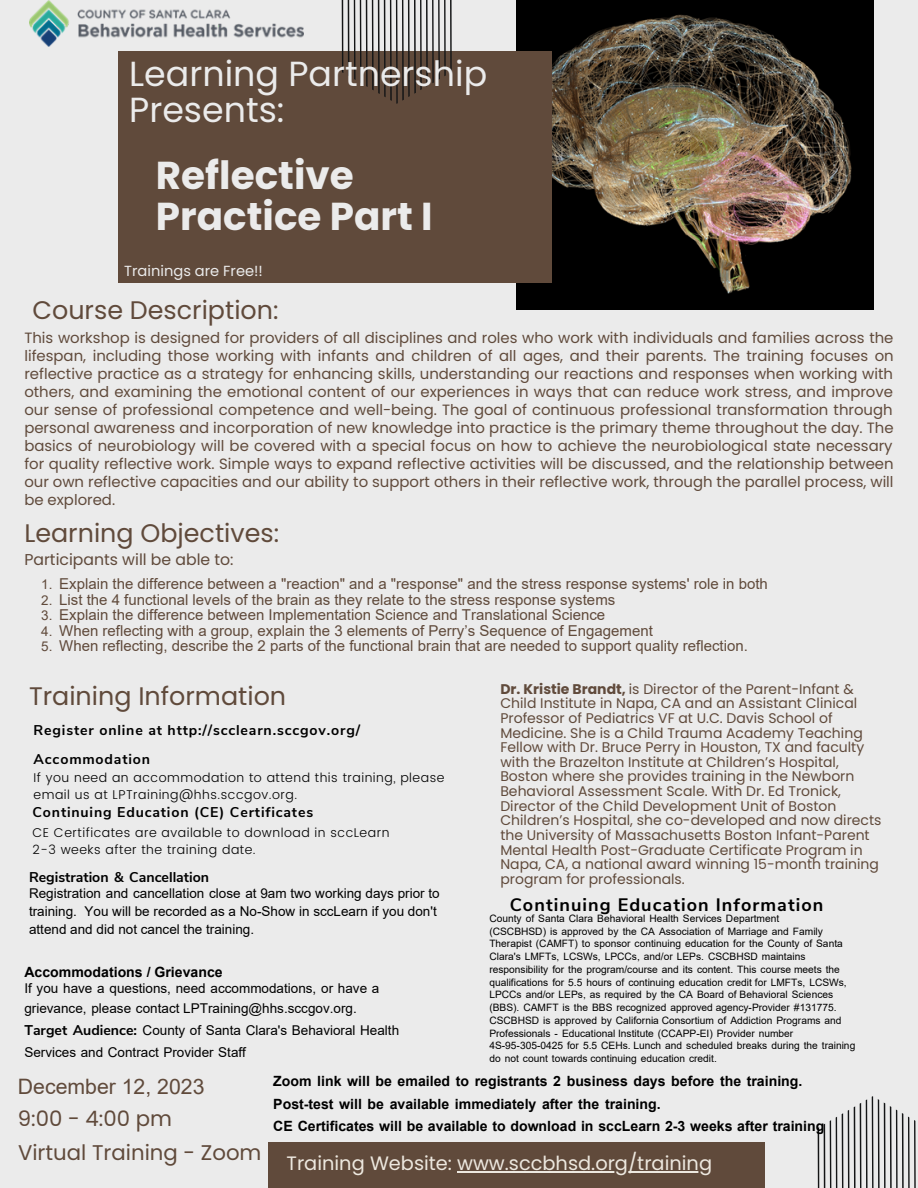
<style>
.page{position:relative;width:918px;height:1188px;background:#ebebeb}
.page>*{position:absolute;margin:0;border:0;box-sizing:border-box;transform-origin:0 0}
.t1{font:700 38.85px/40.5px "Poppins";color:#ebebeb}
.t2{font:34.8px/36px "Poppins";color:#ebebeb}
.t3{font:25.35px "Poppins";color:#604a3b}
.t4{font:21.3px/32.7px "Arial";color:#604a3b}
.t5{font:21.3px "Poppins";color:#604a3b}
.t6{font:19.35px "Poppins";color:#ede8df}
.t7{font:700 18px "Nunito Sans";letter-spacing:.06em;color:#000}
.t8{font:15.75px "Poppins";color:#604a3b}
.t9{font:15px "Arial";color:#604a3b}
.t10{font:14.85px/18px "Poppins";color:#604a3b;text-align:justify}
.t11{font:14.7px "Poppins";color:#ebebeb}
.t12{font:700 14.1px/22.2px "Arial";color:#000}
.t13{font:700 14.1px/29.1px "Nunito Sans";letter-spacing:.06em;color:#000}
.t14{font:700 14.1px "Nunito Sans";color:#000}
.t15{font:13.95px/14.5px "Poppins";color:#604a3b}
.t16{font:13.5px/18px "Arial";color:#000}
.t17{font:300 12.75px/17.5px "Poppins";letter-spacing:.04em;color:#000}
.t18{font:10.2px/12.8px "Arial";color:#000}
.s1{font-size:13.5px}
.s2{font-family:"Nunito Sans";font-weight:700;font-size:14.1px}
.s3{font-weight:700}
.s4{font-family:"Poppins"}
</style>
<div class="page">
<img style="left:516px;top:0;width:357px;height:309px">
<div style="left:118px;top:51px;width:433px;height:232px;background:#604a3b"></div>
<div style="left:268px;top:1142px;width:496px;height:46px;background:#604a3b"></div>
<svg style="left:342px;top:0;width:110px;height:104px"></svg>
<svg style="left:818px;top:1096px;width:98px;height:92px"></svg>
<hr style="left:457px;top:1171px;width:255px;height:1px;background:#ede8df">
<img style="left:29px;top:0;width:275px;height:46px">
<p class="t2" style="left:129px;top:56px;width:360px">Learning Partnership<br>Presents:</p>
<p class="t1" style="left:156px;top:155px;width:278px">Reflective<br>Practice Part I</p>
<p class="t11" style="left:124px;top:260px;width:140px">Trainings are Free!!</p>
<p class="t3" style="left:33px;top:292px;width:247px">Course Description:</p>
<p class="t10" style="left:24px;top:329px;width:871px">This workshop is designed for providers of all disciplines and roles who work with individuals and families across the lifespan, including those working with infants and children of all ages, and their parents. The training focuses on reflective practice as a strategy for enhancing skills, understanding our reactions and responses when working with others, and examining the emotional content of our experiences in ways that can reduce work stress, and improve our sense of professional competence and well-being. The goal of continuous professional transformation through personal awareness and incorporation of new knowledge into practice is the primary theme throughout the day. The basics of neurobiology will be covered with a special focus on how to achieve the neurobiological state necessary for quality reflective work. Simple ways to expand reflective activities will be discussed, and the relationship between our own reflective capacities and our ability to support others in their reflective work, through the parallel process, will be explored.</p>
<p class="t3" style="left:24px;top:515px;width:256px">Learning Objectives:</p>
<p class="t8" style="left:24px;top:548px;width:211px">Participants will be able to:</p>
<p class="t9" style="left:41px;top:573px;width:728px"><span class="s1">1.</span> Explain the difference between a "reaction" and a "response" and the stress response systems' role in both</p>
<p class="t9" style="left:41px;top:589px;width:576px"><span class="s1">2.</span> List the 4 functional levels of the brain as they relate to the stress response systems</p>
<p class="t9" style="left:41px;top:605px;width:566px"><span class="s1">3.</span> Explain the difference between Implementation Science and Translational Science</p>
<p class="t9" style="left:41px;top:620px;width:613px"><span class="s1">4.</span> When reflecting with a group, explain the 3 elements of Perry’s Sequence of Engagement</p>
<p class="t9" style="left:41px;top:636px;width:708px"><span class="s1">5.</span> When reflecting, describe the 2 parts of the functional brain that are needed to support quality reflection.</p>
<p class="t3" style="left:29px;top:678px;width:259px">Training Information</p>
<p class="t13" style="left:34px;top:716px;width:328px">Register online at http://scclearn.sccgov.org/<br>Accommodation</p>
<p class="t17" style="left:34px;top:768px;width:412px">If you need an accommodation to attend this training, please email us at LPTraining@hhs.sccgov.org.</p>
<p class="t13" style="left:33px;top:798px;width:282px">Continuing Education (CE) Certificates</p>
<p class="t17" style="left:33px;top:824px;width:358px;line-height:17px">CE Certificates are available to download in sccLearn<br>2-3 weeks after the training date.</p>
<p class="t14" style="left:29px;top:868px;width:182px">Registration &amp; Cancellation</p>
<p class="t16" style="left:29px;top:884px;width:412px">Registration and cancellation close at 9am two working days prior to training. You will be recorded as a No-Show in sccLearn if you don't attend and did not cancel the training.</p>
<p class="t12" style="left:24px;top:961px;width:200px">Accommodations / Grievance</p>
<p class="t16" style="left:24px;top:979px;width:357px;line-height:19.6px">If you have a questions, need accommodations, or have a grievance, please contact LPTraining@hhs.sccgov.org.</p>
<p class="t16" style="left:24px;top:1020px;width:376px;line-height:22px"><span class="s2">Target Audience:</span> County of Santa Clara's Behavioral Health<br>Services and Contract Provider Staff</p>
<p class="t15" style="left:500px;top:682px;width:383px"><span class="s3">Dr. Kristie Brandt,</span> is Director of the Parent-Infant &amp; Child Institute in Napa, CA and an Assistant Clinical Professor of Pediatrics VF at U.C. Davis School of Medicine. She is a Child Trauma Academy Teaching Fellow with Dr. Bruce Perry in Houston, TX and faculty with the Brazelton Institute at Children’s Hospital, Boston where she provides training in the Newborn Behavioral Assessment Scale. With Dr. Ed Tronick, Director of the Child Development Unit of Boston Children’s Hospital, she co-developed and now directs the University of Massachusetts Boston Infant-Parent Mental Health Post-Graduate Certificate Program in Napa, CA, a national award winning 15-month training program for professionals.</p>
<p class="t7" style="left:510px;top:893px;width:315px">Continuing Education Information</p>
<p class="t18" style="left:489px;top:912px;width:367px">County of Santa Clara Behavioral Health Services Department<br>(CSCBHSD) is approved by the CA Association of Marriage and Family Therapist (CAMFT) to sponsor continuing education for the County of Santa Clara's LMFTs, LCSWs, LPCCs, and/or LEPs. CSCBHSD maintains responsibility for the program/course and its content. This course meets the qualifications for 5.5 hours of continuing education credit for LMFTs, LCSWs, LPCCs and/or LEPs, as required by the CA Board of Behavioral Sciences (BBS). CAMFT is the BBS recognized approved agency-Provider #131775.<br>CSCBHSD is approved by California Consortium of Addiction Programs and Professionals - Educational Institute (CCAPP-EI) Provider number 4S-95-305-0425 for 5.5 CEHs. Lunch and scheduled breaks during the training do not count towards continuing education credit.</p>
<p class="t12" style="left:273px;top:1070px;width:553px">Zoom link will be emailed to registrants 2 business days before the training.<br>Post-test will be available immediately after the training.<br>CE Certificates will be available to download in sccLearn 2-3 weeks after training</p>
<p class="t4" style="left:18px;top:1070px;width:188px">December 12, 2023<br><span class="s4">9:00 - 4:00 pm</span></p>
<p class="t5" style="left:18px;top:1138px;width:245px">Virtual Training - Zoom</p>
<p class="t6" style="left:287px;top:1150px;width:427px">Training Website: www.sccbhsd.org/training</p>
</div>
